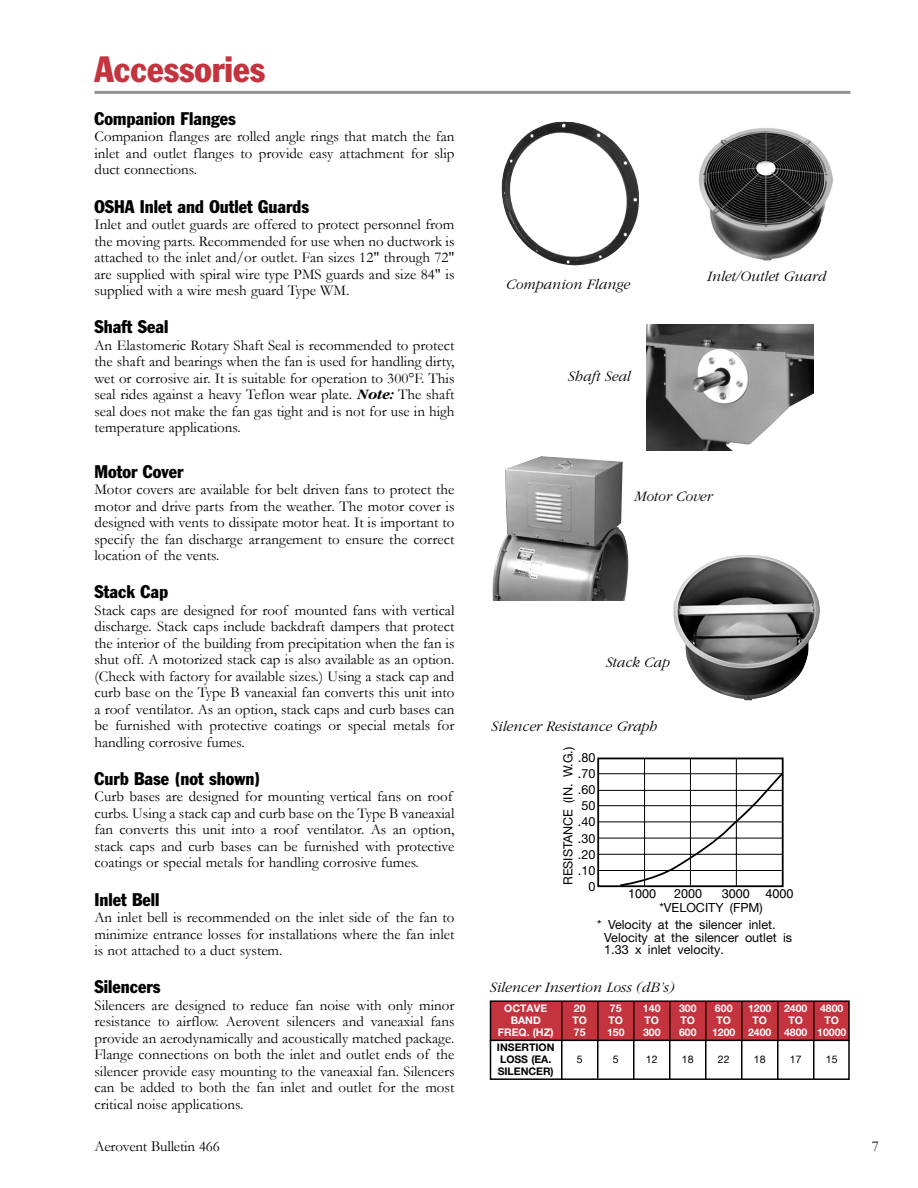
<style>
.page{position:relative;width:918px;height:1188px;background:#fff}
.page>*{position:absolute;margin:0;border:0;box-sizing:border-box;transform-origin:0 0}
.t1{font:condensed 36px "Franklin Gothic";color:#c3343e}
.t2{font:condensed 18px "Franklin Gothic";color:#000}
.t3{font:15px/16.5px "Garamond";color:#000;text-align:justify}
.t4{font:italic 300 15px "Garamond";color:#000}
.t5{font:12.6px/16.2px "Helvetica Neue";color:#000;text-align:right}
.t6{font:12.6px "Helvetica";color:#000}
.t7{font:700 10.5px "Helvetica Neue";color:#fff}
.t8{font:700 10.5px/12px "Helvetica Neue";color:#000}
.t9{font:10.5px "Helvetica Neue";color:#000}
.s1{font-weight:700;font-style:italic}
</style>
<div class="page">
<img style="left:673px;top:555px;width:147px;height:145px">
<img style="left:492px;top:456px;width:137px;height:145px">
<img style="left:501px;top:121px;width:138px;height:145px">
<div style="left:597px;top:758px;width:187px;height:129px;border:2px solid #000"></div>
<hr style="left:599px;top:790px;width:184px;height:1px;background:#000">
<hr style="left:599px;top:805px;width:184px;height:1px;background:#000">
<hr style="left:598px;top:821px;width:184px;height:1px;background:#000">
<hr style="left:598px;top:838px;width:184px;height:1px;background:#000">
<hr style="left:599px;top:854px;width:184px;height:1px;background:#000">
<hr style="left:598px;top:870px;width:184px;height:1px;background:#000">
<hr style="left:644px;top:758px;width:1px;height:128px;background:#000">
<hr style="left:690px;top:758px;width:1px;height:127px;background:#000">
<hr style="left:736px;top:759px;width:1px;height:127px;background:#000">
<svg style="left:618px;top:772px;width:166px;height:115px"></svg>
<hr style="left:598px;top:773px;width:184px;height:1px;background:#000">
<div style="left:490px;top:1002px;width:359px;height:39px;background:#c3343e"></div>
<hr style="left:597px;top:1001px;width:1px;height:77px;background:#000">
<hr style="left:561px;top:1001px;width:1px;height:78px;background:#000">
<hr style="left:633px;top:1001px;width:1px;height:79px;background:#000">
<hr style="left:669px;top:1001px;width:1px;height:78px;background:#000">
<hr style="left:705px;top:1001px;width:1px;height:78px;background:#000">
<hr style="left:741px;top:1001px;width:1px;height:78px;background:#000">
<hr style="left:777px;top:1001px;width:1px;height:78px;background:#000">
<hr style="left:813px;top:1001px;width:1px;height:78px;background:#000">
<div style="left:490px;top:1000px;width:360px;height:80px;border:2px solid #000"></div>
<img style="left:699px;top:128px;width:134px;height:133px">
<hr style="left:490px;top:1040px;width:360px;height:1px;background:#000">
<img style="left:647px;top:325px;width:167px;height:126px">
<hr style="left:94px;top:91px;width:756px;height:3px;background:#939393">
<h1 class="t1" style="left:94px;top:47px;width:172px">Accessories</h1>
<p class="t2" style="left:94px;top:108px;width:143px">Companion Flanges</p>
<p class="t3" style="left:94px;top:128px;width:361px">Companion flanges are rolled angle rings that match the fan inlet and outlet flanges to provide easy attachment for slip duct connections.</p>
<p class="t2" style="left:94px;top:195px;width:216px">OSHA Inlet and Outlet Guards</p>
<p class="t3" style="left:94px;top:216px;width:362px">Inlet and outlet guards are offered to protect personnel from the moving parts. Recommended for use when no ductwork is attached to the inlet and/or outlet. Fan sizes 12" through 72" are supplied with spiral wire type PMS guards and size 84" is supplied with a wire mesh guard Type WM.</p>
<p class="t2" style="left:94px;top:316px;width:75px">Shaft Seal</p>
<p class="t3" style="left:94px;top:336px;width:362px">An Elastomeric Rotary Shaft Seal is recommended to protect the shaft and bearings when the fan is used for handling dirty, wet or corrosive air. It is suitable for operation to 300°F. This seal rides against a heavy Teflon wear plate. <span class="s1">Note:</span> The shaft seal does not make the fan gas tight and is not for use in high temperature applications.</p>
<p class="t2" style="left:94px;top:460px;width:91px">Motor Cover</p>
<p class="t3" style="left:94px;top:481px;width:362px">Motor covers are available for belt driven fans to protect the motor and drive parts from the weather. The motor cover is designed with vents to dissipate motor heat. It is important to specify the fan discharge arrangement to ensure the correct location of the vents.</p>
<p class="t2" style="left:94px;top:581px;width:75px">Stack Cap</p>
<p class="t3" style="left:94px;top:602px;width:362px">Stack caps are designed for roof mounted fans with vertical discharge. Stack caps include backdraft dampers that protect the interior of the building from precipitation when the fan is shut off. A motorized stack cap is also available as an option. (Check with factory for available sizes.) Using a stack cap and curb base on the Type B vaneaxial fan converts this unit into a roof ventilator. As an option, stack caps and curb bases can be furnished with protective coatings or special metals for handling corrosive fumes.</p>
<p class="t2" style="left:94px;top:768px;width:167px">Curb Base (not shown)</p>
<p class="t3" style="left:94px;top:788px;width:362px;text-align:left">Curb bases are designed for mounting vertical fans on roof curbs. Using a stack cap and curb base on the Type B vaneaxial fan converts this unit into a roof ventilator. As an option, stack caps and curb bases can be furnished with protective coatings or special metals for handling corrosive fumes.</p>
<p class="t2" style="left:94px;top:888px;width:66px">Inlet Bell</p>
<p class="t3" style="left:94px;top:909px;width:361px">An inlet bell is recommended on the inlet side of the fan to minimize entrance losses for installations where the fan inlet is not attached to a duct system.</p>
<p class="t2" style="left:94px;top:976px;width:67px">Silencers</p>
<p class="t3" style="left:94px;top:996px;width:362px">Silencers are designed to reduce fan noise with only minor resistance to airflow. Aerovent silencers and vaneaxial fans provide an aerodynamically and acoustically matched package.<br>Flange connections on both the inlet and outlet ends of the silencer provide easy mounting to the vaneaxial fan. Silencers can be added to both the fan inlet and outlet for the most critical noise applications.</p>
<p class="t4" style="left:506px;top:276px;width:125px">Companion Flange</p>
<p class="t4" style="left:568px;top:368px;width:65px">Shaft Seal</p>
<p class="t4" style="left:707px;top:268px;width:121px">Inlet/Outlet Guard</p>
<p class="t4" style="left:634px;top:489px;width:80px">Motor Cover</p>
<p class="t4" style="left:606px;top:654px;width:65px">Stack Cap</p>
<p class="t4" style="left:491px;top:719px;width:168px">Silencer Resistance Graph</p>
<p class="t5" style="left:560px;top:885px;width:140px;rotate:-90deg">RESISTANCE (IN. W.G.)</p>
<p class="t5" style="left:578px;top:749px;width:19px">.80 .70 .60<br>50 .40 .30 .20 .10<br>0</p>
<p class="t6" style="left:628px;top:886px;width:30px">1000</p>
<p class="t5" style="left:674px;top:886px;width:30px">2000</p>
<p class="t6" style="left:722px;top:886px;width:73px">3000 4000</p>
<p class="t5" style="left:660px;top:899px;width:105px">*VELOCITY (FPM)</p>
<p class="t5" style="left:604px;top:918px;width:189px;line-height:12.6px;text-align:left;text-indent:-7px">* Velocity at the silencer inlet.<br>Velocity at the silencer outlet is<br>1.33 x inlet velocity.</p>
<p class="t4" style="left:490px;top:980px;width:186px">Silencer Insertion Loss (dB’s)</p>
<p class="t7" style="left:504px;top:1001px;width:44px">OCTAVE</p>
<p class="t7" style="left:574px;top:1001px;width:13px">20</p>
<p class="t7" style="left:610px;top:1001px;width:13px">75</p>
<p class="t7" style="left:643px;top:1001px;width:19px">140</p>
<p class="t7" style="left:679px;top:1001px;width:19px">300</p>
<p class="t7" style="left:715px;top:1001px;width:19px">600</p>
<p class="t7" style="left:748px;top:1001px;width:97px">1200 2400 4800</p>
<p class="t7" style="left:511px;top:1013px;width:32px">BAND</p>
<p class="t7" style="left:572px;top:1013px;width:16px">TO</p>
<p class="t7" style="left:608px;top:1013px;width:16px">TO</p>
<p class="t7" style="left:644px;top:1013px;width:16px">TO</p>
<p class="t7" style="left:680px;top:1013px;width:16px">TO</p>
<p class="t7" style="left:716px;top:1013px;width:16px">TO</p>
<p class="t7" style="left:752px;top:1013px;width:16px">TO</p>
<p class="t7" style="left:788px;top:1013px;width:16px">TO</p>
<p class="t7" style="left:824px;top:1013px;width:16px">TO</p>
<p class="t7" style="left:498px;top:1025px;width:57px">FREQ. (HZ)</p>
<p class="t7" style="left:574px;top:1025px;width:13px">75</p>
<p class="t7" style="left:607px;top:1025px;width:19px">150</p>
<p class="t7" style="left:643px;top:1025px;width:19px">300</p>
<p class="t7" style="left:679px;top:1025px;width:19px">600</p>
<p class="t7" style="left:712px;top:1025px;width:136px">1200 2400 4800 10000</p>
<p class="t8" style="left:497px;top:1041px;width:59px">INSERTION<br>LOSS (EA.</p>
<p class="t9" style="left:577px;top:1053px;width:7px">5</p>
<p class="t9" style="left:613px;top:1053px;width:7px">5</p>
<p class="t9" style="left:646px;top:1053px;width:13px">12</p>
<p class="t9" style="left:682px;top:1053px;width:13px">18</p>
<p class="t9" style="left:718px;top:1053px;width:13px">22</p>
<p class="t9" style="left:754px;top:1053px;width:13px">18</p>
<p class="t9" style="left:790px;top:1053px;width:13px">17</p>
<p class="t9" style="left:826px;top:1053px;width:13px">15</p>
<p class="t8" style="left:498px;top:1065px;width:57px">SILENCER)</p>
<p class="t3" style="left:94px;top:1137px;width:127px">Aerovent Bulletin 466</p>
<p class="t3" style="left:872px;top:1137px;width:9px">7</p>
</div>
